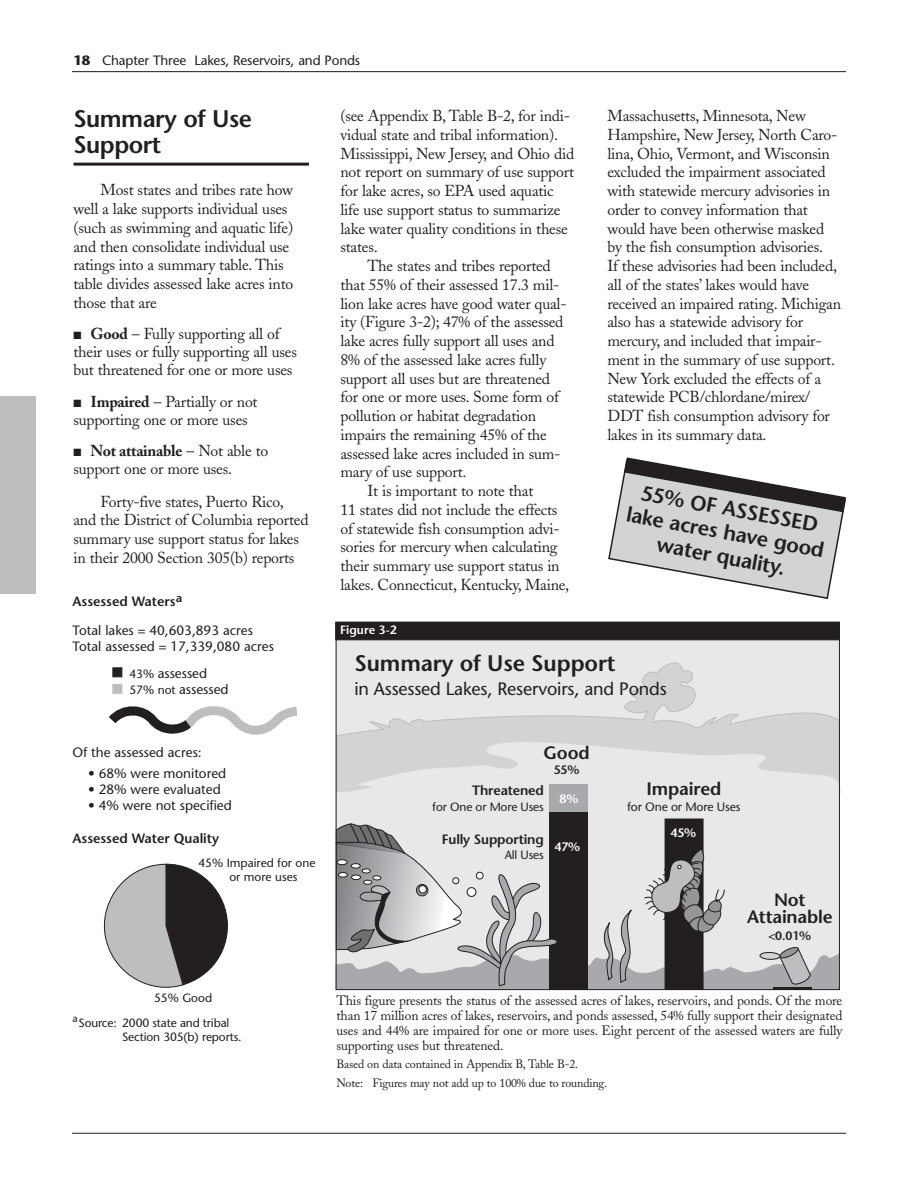
<style>
.page{position:relative;width:918px;height:1188px;background:#fff}
.page>*{position:absolute;margin:0;border:0;box-sizing:border-box;transform-origin:0 0}
.t1{font:600 24px/25.5px "Stone Sans";letter-spacing:-.025em;color:#231f20}
.t2{font:600 22.5px "Stone Sans";letter-spacing:-.005em;color:#231f20}
.t3{font:600 21px/24px "Stone Sans";color:#231f20;text-align:center}
.t4{font:18px "Stone Sans";letter-spacing:-.01em;color:#231f20}
.t5{font:600 18px/17.1px "Stone Sans";letter-spacing:-.01em;color:#231f20;text-align:center}
.t6{font:15.75px/18.8px "Adobe Caslon";letter-spacing:-.015em;color:#231f20}
.t7{font:13.5px/15px "Adobe Caslon";letter-spacing:-.01em;color:#231f20;text-align:justify}
.t8{font:13.5px/16.2px "Stone Sans";color:#231f20}
.t9{font:600 13.5px "Stone Sans";color:#231f20}
.t10{font:12.15px "Stone Sans";letter-spacing:-.01em;color:#231f20}
.t11{font:600 12.15px "Stone Sans";color:#231f20}
.t12{font:600 12.15px "Stone Sans";color:#fff}
.t13{font:12px/14.4px "Stone Sans";letter-spacing:-.01em;color:#231f20}
.t14{font:12px/18.8px "Adobe Caslon";letter-spacing:-.015em;color:#231f20}
.t15{font:600 12px "Stone Sans";color:#fff}
.s1{font-weight:700}
.s2{font-size:12px}
</style>
<div class="page">
<div style="left:0;top:396px;width:36px;height:198px;background:#bcbec0"></div>
<hr style="left:72px;top:71px;width:774px;height:1px;background:#231f20">
<hr style="left:72px;top:1133px;width:774px;height:1px;background:#231f20">
<hr style="left:74px;top:163px;width:235px;height:3px;background:#231f20">
<div style="left:335px;top:622px;width:503px;height:191px;background:#e7e8e8"></div>
<svg style="left:338px;top:655px;width:500px;height:82px;background:#e0e1e2"></svg>
<svg style="left:338px;top:737px;width:503px;height:59px;background:#dddedf"></svg>
<div style="left:336px;top:622px;width:504px;height:18px;background:#231f20"></div>
<div style="left:549px;top:784px;width:39px;height:29px;background:#a7a9ac"></div>
<svg style="left:335px;top:813px;width:505px;height:177px;background:#b6b6b7"></svg>
<hr style="left:773px;top:988px;width:39px;height:2px;background:#231f20">
<div style="left:112px;top:667px;width:10px;height:10px;background:#231f20;border:1px solid #231f20"></div>
<div style="left:112px;top:684px;width:10px;height:10px;background:#bcbec0;border:1px solid #bcbec0"></div>
<svg style="left:109px;top:706px;width:188px;height:29px"></svg>
<svg style="left:103px;top:864px;width:125px;height:124px"></svg>
<svg style="left:608px;top:457px;width:238px;height:142px"></svg>
<p class="t8" style="left:74px;top:54px;width:288px"><span class="s1">18</span> Chapter Three Lakes, Reservoirs, and Ponds</p>
<h1 class="t1" style="left:74px;top:109px;width:180px">Summary of Use<br>Support</h1>
<p class="t6" style="left:73px;top:183px;width:221px;text-indent:27px">Most states and tribes rate how well a lake supports individual uses (such as swimming and aquatic life) and then consolidate individual use ratings into a summary table. This table divides assessed lake acres into those that are</p>
<p class="t6" style="left:73px;top:327px;width:225px;line-height:18px">■ <span class="s1">Good</span> – Fully supporting all of their uses or fully supporting all uses but threatened for one or more uses</p>
<p class="t6" style="left:73px;top:394px;width:186px;line-height:18px">■ <span class="s1">Impaired</span> – Partially or not supporting one or more uses</p>
<p class="t6" style="left:74px;top:444px;width:196px;line-height:18px">■ <span class="s1">Not attainable</span> – Not able to support one or more uses.</p>
<p class="t6" style="left:74px;top:494px;width:237px;text-indent:27px">Forty-five states, Puerto Rico, and the District of Columbia reported summary use support status for lakes in their 2000 Section 305(b) reports</p>
<p class="t9" style="left:73px;top:596px;width:111px">Assessed Waters<sup>a</sup></p>
<p class="t6" style="left:341px;top:108px;width:235px">(see Appendix B, Table B-2, for indi&shy;vidual state and tribal information).<br>Mississippi, New Jersey, and Ohio did not report on summary of use support for lake acres, so EPA used aquatic life use support status to summarize lake water quality conditions in these states.</p>
<p class="t6" style="left:368px;top:258px;width:185px">The states and tribes reported</p>
<p class="t6" style="left:341px;top:277px;width:221px">that 55% of their assessed 17.3 mil-</p>
<p class="t6" style="left:341px;top:296px;width:228px">lion lake acres have good water qual-</p>
<p class="t6" style="left:341px;top:315px;width:224px">ity (Figure 3-2); 47% of the assessed</p>
<p class="t6" style="left:341px;top:333px;width:216px">lake acres fully support all uses and</p>
<p class="t6" style="left:341px;top:352px;width:207px">8% of the assessed lake acres fully</p>
<p class="t6" style="left:341px;top:371px;width:211px">support all uses but are threatened</p>
<p class="t6" style="left:341px;top:390px;width:220px">for one or more uses. Some form of</p>
<p class="t6" style="left:341px;top:408px;width:197px">pollution or habitat degradation</p>
<p class="t6" style="left:341px;top:427px;width:208px">impairs the remaining 45% of the</p>
<p class="t6" style="left:341px;top:446px;width:222px">assessed lake acres included in sum-</p>
<p class="t6" style="left:341px;top:465px;width:128px">mary of use support.</p>
<p class="t6" style="left:368px;top:483px;width:167px">It is important to note that</p>
<p class="t6" style="left:341px;top:502px;width:218px">11 states did not include the effects</p>
<p class="t6" style="left:341px;top:521px;width:221px">of statewide fish consumption advi-</p>
<p class="t6" style="left:341px;top:540px;width:219px">sories for mercury when calculating</p>
<p class="t6" style="left:341px;top:558px;width:221px">their summary use support status in</p>
<p class="t6" style="left:341px;top:577px;width:230px">lakes. Connecticut, Kentucky, Maine,</p>
<p class="t6" style="left:608px;top:108px;width:235px">Massachusetts, Minnesota, New Hampshire, New Jersey, North Caro&shy;lina, Ohio, Vermont, and Wisconsin excluded the impairment associated with statewide mercury advisories in order to convey information that would have been otherwise masked by the fish consumption advisories.<br>If these advisories had been included, all of the states’ lakes would have received an impaired rating. Michigan also has a statewide advisory for mercury, and included that impair&shy;ment in the summary of use support.<br>New York excluded the effects of a statewide PCB/chlordane/mirex/ DDT fish consumption advisory for lakes in its summary data.</p>
<h3 class="t3" style="left:632px;top:481px;width:202px;rotate:10deg">55% OF ASSESSED lake acres have good water quality.</h3>
<p class="t8" style="left:73px;top:623px;width:203px">Total lakes = 40,603,893 acres<br>Total assessed = 17,339,080 acres</p>
<p class="t8" style="left:129px;top:666px;width:101px"><span class="s2">43%</span> assessed<br><span class="s2">57% not</span> assessed</p>
<p class="t15" style="left:340px;top:625px;width:58px">Figure 3-2</p>
<h2 class="t2" style="left:354px;top:655px;width:263px">Summary of Use Support</h2>
<p class="t4" style="left:354px;top:682px;width:314px">in Assessed Lakes, Reservoirs, and Ponds</p>
<p class="t8" style="left:73px;top:746px;width:131px">Of the assessed acres:</p>
<p class="t8" style="left:88px;top:767px;width:140px">• 68% were monitored</p>
<p class="t8" style="left:88px;top:783px;width:134px">• 28% were evaluated</p>
<p class="t8" style="left:88px;top:799px;width:145px">• 4% were not specified</p>
<p class="t9" style="left:73px;top:833px;width:148px">Assessed Water Quality</p>
<p class="t13" style="left:229px;top:856px;width:88px;text-indent:-31px">45% Impaired for one or more uses</p>
<p class="t5" style="left:543px;top:746px;width:48px">Good</p>
<p class="t11" style="left:554px;top:765px;width:27px">55%</p>
<p class="t12" style="left:560px;top:794px;width:20px">8%</p>
<p class="t12" style="left:555px;top:842px;width:27px">47%</p>
<p class="t9" style="left:472px;top:785px;width:73px">Threatened</p>
<p class="t13" style="left:433px;top:800px;width:113px">for One or More Uses</p>
<p class="t9" style="left:442px;top:834px;width:104px">Fully Supporting</p>
<p class="t13" style="left:505px;top:849px;width:41px">All Uses</p>
<p class="t5" style="left:647px;top:782px;width:76px">Impaired</p>
<p class="t10" style="left:627px;top:802px;width:115px">for One or More Uses</p>
<p class="t12" style="left:671px;top:828px;width:27px">45%</p>
<p class="t5" style="left:747px;top:893px;width:87px">Not<br>Attainable</p>
<p class="t11" style="left:768px;top:931px;width:44px">&lt;0.01%</p>
<p class="t13" style="left:73px;top:987px;width:158px;line-height:24.6px;text-indent:81px">55% Good <sup>a</sup>Source: 2000 state and tribal</p>
<p class="t13" style="left:122px;top:1031px;width:121px">Section 305(b) reports.</p>
<p class="t7" style="left:336px;top:994px;width:508px">This figure presents the status of the assessed acres of lakes, reservoirs, and ponds. Of the more than 17 million acres of lakes, reservoirs, and ponds assessed, 54% fully support their designated uses and 44% are impaired for one or more uses. Eight percent of the assessed waters are fully supporting uses but threatened.</p>
<p class="t14" style="left:336px;top:1056px;width:272px">Based on data contained in Appendix B, Table B-2.<br>Note: Figures may not add up to 100% due to rounding.</p>
</div>
